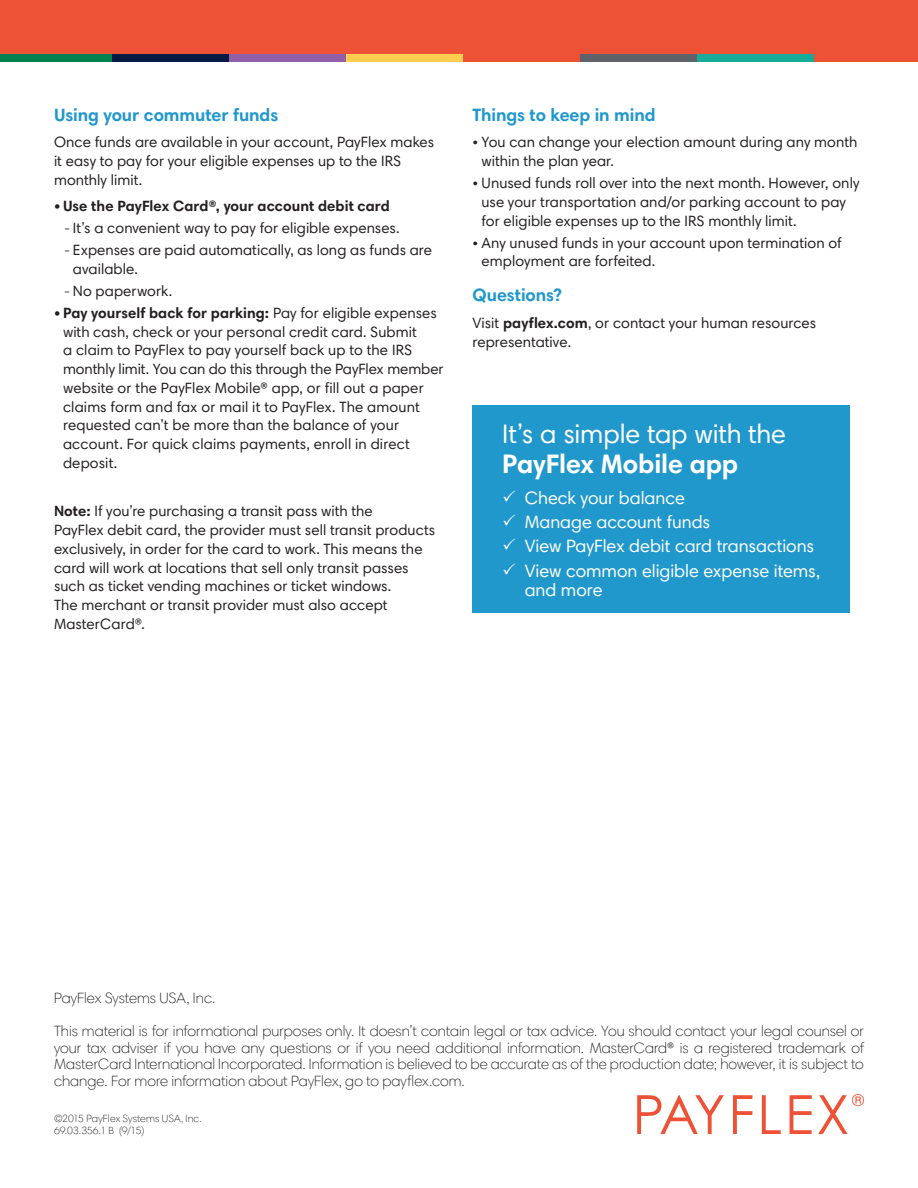
<style>
.page{position:relative;width:918px;height:1188px;background:#fff}
.page>*{position:absolute;margin:0;border:0;box-sizing:border-box;transform-origin:0 0}
.t1{font:27px "Harmonia Sans Std";letter-spacing:-.005em;color:#fff}
.t2{font:700 27px "Harmonia Sans Std";letter-spacing:-.005em;color:#fff}
.t3{font:18px/24.3px "Harmonia Sans Std";letter-spacing:-.005em;color:#fff}
.t4{font:700 18px "Harmonia Sans Std";letter-spacing:-.005em;color:#2198cc}
.t5{font:15px/18.8px "Harmonia Sans Std";letter-spacing:.005em;color:#231f20}
.t6{font:300 15px/16.5px "Harmonia Sans Std";color:#231f20}
.t7{font:700 15px "Harmonia Sans Std";letter-spacing:.005em;color:#231f20}
.t8{font:300 10.5px/12px "Harmonia Sans Std";letter-spacing:.005em;color:#231f20}
.s1{font-family:"Foco";font-weight:300}
.s2{font-weight:700}
</style>
<div class="page">
<div style="left:0;top:0;width:918px;height:54px;background:#ed5136"></div>
<div style="left:0;top:54px;width:113px;height:8px;background:#008250"></div>
<div style="left:113px;top:54px;width:117px;height:8px;background:#071b44"></div>
<div style="left:230px;top:54px;width:117px;height:8px;background:#9260a8"></div>
<div style="left:347px;top:54px;width:117px;height:8px;background:#fece51"></div>
<div style="left:463px;top:54px;width:117px;height:8px;background:#ed5136"></div>
<div style="left:580px;top:54px;width:117px;height:8px;background:#5f6369"></div>
<div style="left:697px;top:54px;width:117px;height:8px;background:#16ac99"></div>
<div style="left:814px;top:54px;width:104px;height:8px;background:#ed5136"></div>
<div style="left:472px;top:405px;width:378px;height:208px;background:#2198cc"></div>
<svg style="left:637px;top:1095px;width:87px;height:39px"></svg>
<svg style="left:733px;top:1095px;width:19px;height:39px"></svg>
<svg style="left:762px;top:1095px;width:19px;height:39px"></svg>
<svg style="left:790px;top:1095px;width:22px;height:39px"></svg>
<svg style="left:818px;top:1094px;width:46px;height:40px"></svg>
<p class="t4" style="left:54px;top:104px;width:226px">Using your commuter funds</p>
<p class="t5" style="left:54px;top:133px;width:382px">Once funds are available in your account, PayFlex makes it easy to pay for your eligible expenses up to the IRS monthly limit.</p>
<p class="t7" style="left:54px;top:197px;width:338px">• Use the PayFlex Card®, your account debit card</p>
<p class="t5" style="left:64px;top:219px;width:337px"><span class="s1">-</span> It’s a convenient way to pay for eligible expenses.</p>
<p class="t5" style="left:73px;top:241px;width:361px;text-indent:-9px"><span class="s1">-</span> Expenses are paid automatically, as long as funds are available.</p>
<p class="t5" style="left:64px;top:281px;width:110px"><span class="s1">-</span>No paperwork.</p>
<p class="t5" style="left:63px;top:303px;width:382px;text-indent:-9px"><span class="s2">• Pay yourself back for parking:</span> Pay for eligible expenses with cash, check or your personal credit card. Submit<br>a claim to PayFlex to pay yourself back up to the IRS monthly limit. You can do this through the PayFlex member website or the PayFlex Mobile® app, or fill out a paper claims form and fax or mail it to PayFlex. The amount requested can’t be more than the balance of your account. For quick claims payments, enroll in direct deposit.</p>
<p class="t5" style="left:54px;top:502px;width:383px"><span class="s2">Note:</span> If you’re purchasing a transit pass with the<br>PayFlex debit card, the provider must sell transit products exclusively, in order for the card to work. This means the card will work at locations that sell only transit passes such as ticket vending machines or ticket windows.<br>The merchant or transit provider must also accept MasterCard®.</p>
<p class="t4" style="left:472px;top:104px;width:185px">Things to keep in mind</p>
<p class="t5" style="left:482px;top:133px;width:377px;text-indent:-9px">• You can change your election amount during any month within the plan year.</p>
<p class="t5" style="left:482px;top:174px;width:380px;text-indent:-9px">• Unused funds roll over into the next month. However, only use your transportation and/or parking account to pay for eligible expenses up to the IRS monthly limit.</p>
<p class="t5" style="left:482px;top:233px;width:362px;text-indent:-9px">• Any unused funds in your account upon termination of employment are forfeited.</p>
<p class="t4" style="left:472px;top:284px;width:91px">Questions?</p>
<p class="t5" style="left:472px;top:313px;width:345px">Visit <span class="s2">payflex.com</span>, or contact your human resources representative.</p>
<h1 class="t1" style="left:502px;top:417px;width:285px">It’s a simple tap with the</h1>
<h1 class="t2" style="left:502px;top:447px;width:237px">PayFlex Mobile app</h1>
<p class="t3" style="left:525px;top:485px;width:297px">Check your balance<br>Manage account funds<br>View PayFlex debit card transactions<br>View common eligible expense items,</p>
<p class="t3" style="left:525px;top:578px;width:79px">and more</p>
<p class="t6" style="left:54px;top:982px;width:812px;line-height:32.7px">PayFlex Systems USA, Inc.<br>This material is for informational purposes only. It doesn’t contain legal or tax advice. You should contact your legal counsel or</p>
<p class="t6" style="left:54px;top:1039px;width:812px;text-align:justify">your tax adviser if you have any questions or if you need additional information. MasterCard® is a registered trademark of MasterCard International Incorporated. Information is believed to be accurate as of the production date; however, it is subject to change. For more information about PayFlex, go to payflex.com.</p>
<p class="t8" style="left:54px;top:1112px;width:149px">©2015 PayFlex Systems USA, Inc.<br>69.03.356.1 B (9/15)</p>
</div>
